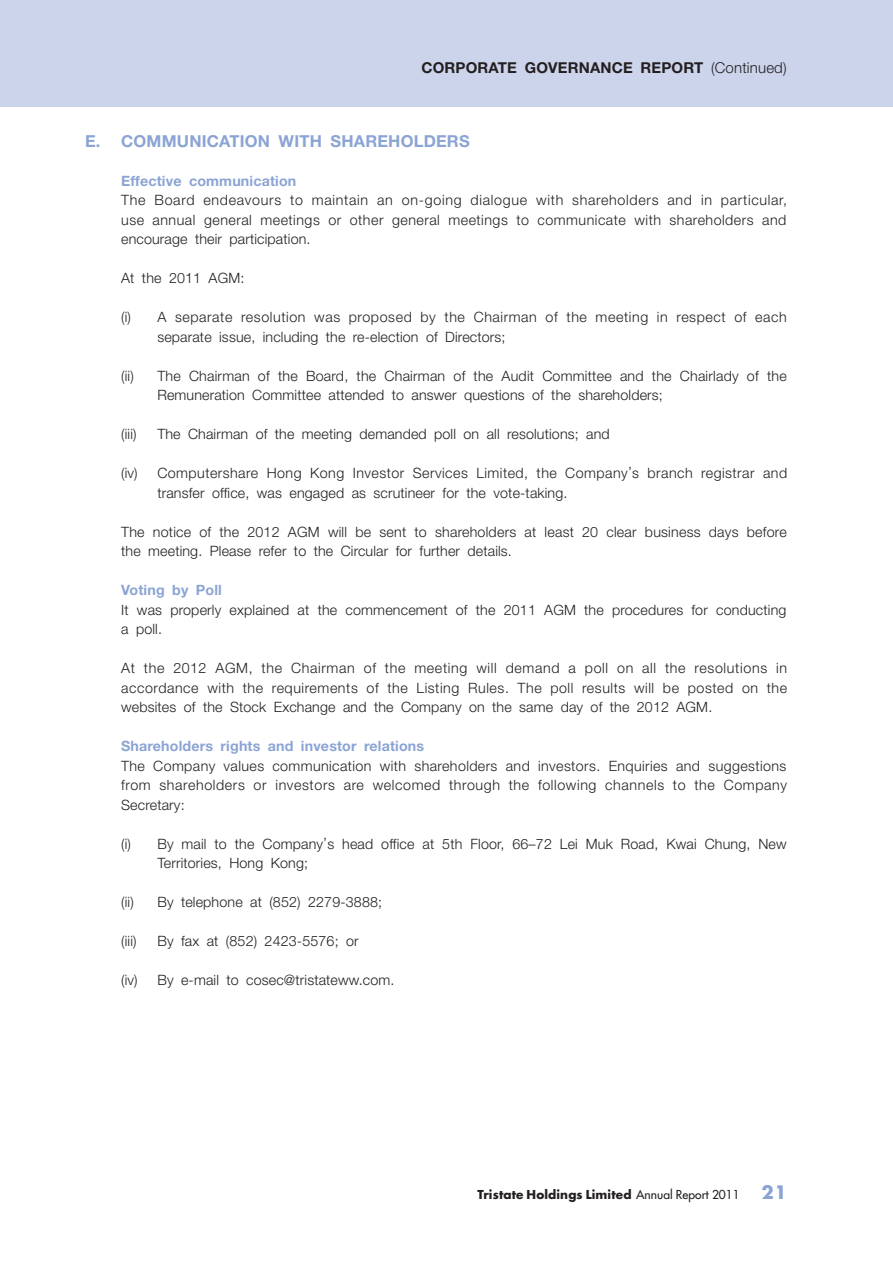
<style>
.page{position:relative;width:893px;height:1263px;background:#fff}
.page>*{position:absolute;margin:0;border:0;box-sizing:border-box;transform-origin:0 0}
.Heading_1{font:700 16.5px "Helvetica Neue LT Std";letter-spacing:.01em;color:#8ba4d4}
.t1{font:700 15px "Helvetica Neue LT Std";letter-spacing:.01em;color:#231f20}
.Body_Text{font:300 14.25px/19.5px "Helvetica Neue LT Std";letter-spacing:.01em;color:#231f20}
.Body_Text-2{font:300 14.25px/19.5px "Helvetica Neue LT Std";letter-spacing:.035em;color:#231f20}
.Body_Text-3{font:300 14.25px/19.5px "Helvetica Neue LT Std";letter-spacing:.04em;color:#231f20}
.Heading_2{font:700 14.25px "Helvetica Neue LT Std";letter-spacing:.01em;color:#8ba4d4}
.t2{font:700 12px "Futura Std";letter-spacing:.01em;color:#231f20}
.s1{font-weight:300}
.s2{font-weight:500}
.s3{font-size:18px;color:#8ba4d4}
</style>
<div class="page">
<div style="left:0;top:0;width:893px;height:106px;background:#ccd4eb"></div>
<p class="t1" style="left:421px;top:58px;width:367px">CORPORATE GOVERNANCE REPORT <span class="s1">(Continued)</span></p>
<p class="Heading_1" style="left:85px;top:130px;width:386px">E. COMMUNICATION WITH SHAREHOLDERS</p>
<p class="Heading_2" style="left:121px;top:172px;width:177px">Effective communication</p>
<p class="Body_Text" style="left:121px;top:190px;width:667px;text-align:justify">The Board endeavours to maintain an on-going dialogue with shareholders and in particular, use annual general meetings or other general meetings to communicate with shareholders and encourage their participation.</p>
<p class="Body_Text" style="left:121px;top:268px;width:125px">At the 2011 AGM:</p>
<p class="Body_Text-3" style="left:157px;top:307px;width:631px;text-indent:-36px">(i) A separate resolution was proposed by the Chairman of the meeting in respect of each separate issue, including the re-election of Directors;</p>
<p class="Body_Text" style="left:157px;top:365px;width:631px;text-indent:-36px">(ii) The Chairman of the Board, the Chairman of the Audit Committee and the Chairlady of the<br>Remuneration Committee attended to answer questions of the shareholders;</p>
<p class="Body_Text" style="left:121px;top:424px;width:17px">(iii)</p>
<p class="Body_Text" style="left:157px;top:424px;width:454px">The Chairman of the meeting demanded poll on all resolutions; and</p>
<p class="Body_Text-2" style="left:157px;top:463px;width:631px;text-indent:-36px">(iv) Computershare Hong Kong Investor Services Limited, the Company’s branch registrar and transfer office, was engaged as scrutineer for the vote-taking.</p>
<p class="Body_Text" style="left:121px;top:521px;width:667px">The notice of the 2012 AGM will be sent to shareholders at least 20 clear business days before the meeting. Please refer to the Circular for further details.</p>
<p class="Heading_2" style="left:121px;top:581px;width:102px">Voting by Poll</p>
<p class="Body_Text" style="left:121px;top:599px;width:667px">It was properly explained at the commencement of the 2011 AGM the procedures for conducting a poll.</p>
<p class="Body_Text" style="left:121px;top:658px;width:667px;text-align:justify">At the 2012 AGM, the Chairman of the meeting will demand a poll on all the resolutions in accordance with the requirements of the Listing Rules. The poll results will be posted on the websites of the Stock Exchange and the Company on the same day of the 2012 AGM.</p>
<p class="Heading_2" style="left:121px;top:737px;width:305px">Shareholders rights and investor relations</p>
<p class="Body_Text" style="left:121px;top:755px;width:667px;text-align:justify">The Company values communication with shareholders and investors. Enquiries and suggestions from shareholders or investors are welcomed through the following channels to the Company Secretary:</p>
<p class="Body_Text" style="left:157px;top:833px;width:631px;text-indent:-36px">(i) By mail to the Company’s head office at 5th Floor, 66–72 Lei Muk Road, Kwai Chung, New<br>Territories, Hong Kong;</p>
<p class="Body_Text" style="left:121px;top:892px;width:262px">(ii) By telephone at (852) 2279-3888;</p>
<p class="Body_Text" style="left:121px;top:931px;width:17px">(iii)</p>
<p class="Body_Text" style="left:157px;top:931px;width:203px">By fax at (852) 2423-5576; or</p>
<p class="Body_Text" style="left:121px;top:970px;width:275px">(iv) By e-mail to cosec@tristateww.com.</p>
<p class="t2" style="left:477px;top:1187px;width:311px">Tristate Holdings Limited <span class="s2">Annual Report 2011</span> <span class="s3">21</span></p>
</div>
